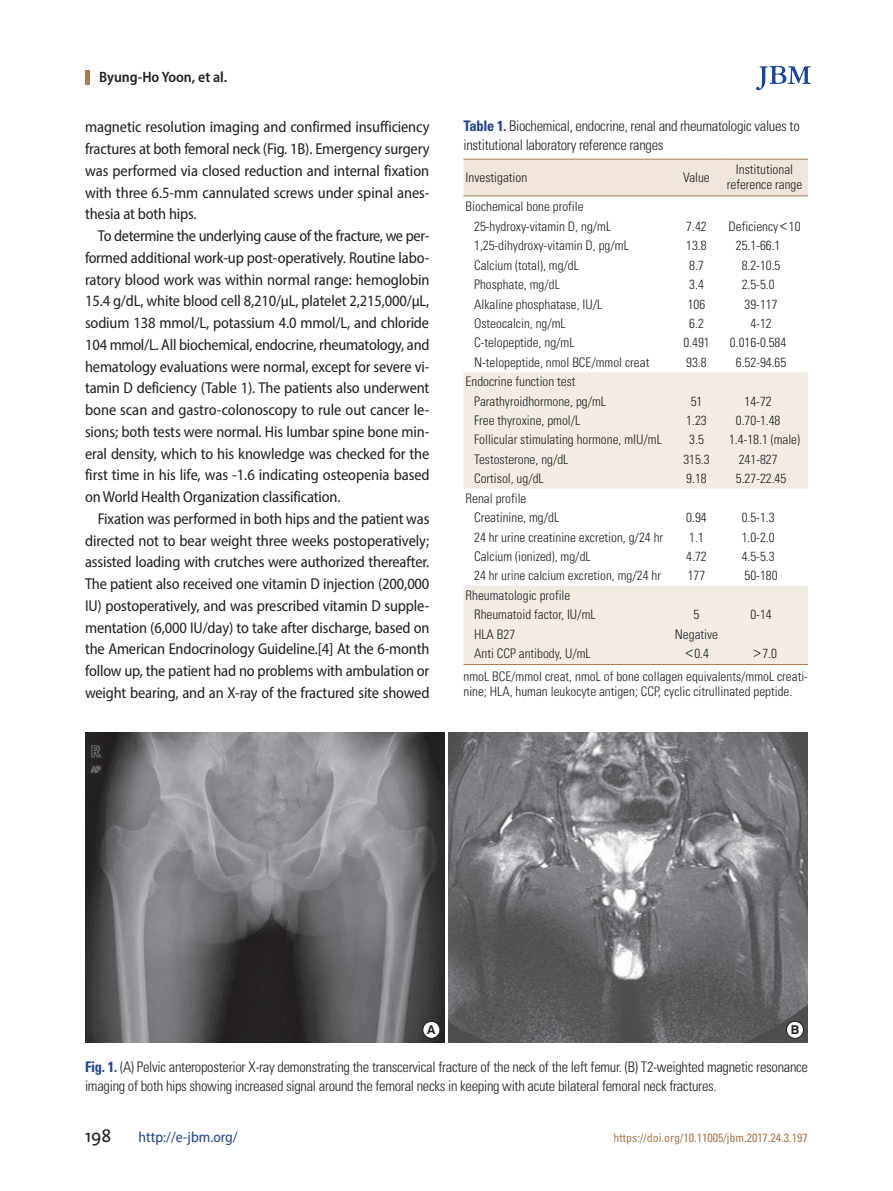
<style>
.page{position:relative;width:893px;height:1191px;background:#fff}
.page>*{position:absolute;margin:0;border:0;box-sizing:border-box;transform-origin:0 0}
.t1{font:18px "The Mix";color:#231f20}
.jbm_본문{font:semi-condensed 15.75px/21.8px "Myriad Pro";letter-spacing:-.01em;color:#231f20;text-align:justify}
.jbm_하시라-이름{font:600 semi-condensed 15px "Myriad Pro";color:#231f20}
.t2{font:semi-condensed 15px "Myriad Pro";color:#21448d}
.jbm_표그림캡션{font:300 condensed 14.55px/18.8px "Univers LT Std";letter-spacing:-.02em;color:#231f20}
.jbm_표본문{font:300 condensed 13.2px/15px "Univers LT Std";color:#231f20;text-align:center}
.t3{font:700 12.15px "Swiss 721 BT";color:#231f20}
.t4{font:condensed 12px "Univers LT Std";color:#a97b50}
.s1{font-weight:700;color:#21448d}
.s2{font-family:"Dotum";font-weight:400;font-stretch:normal}
</style>
<div class="page">
<hr style="left:85px;top:70px;width:4px;height:15px;background:#a97b50">
<svg style="left:756px;top:66px;width:55px;height:24px"></svg>
<div style="left:463px;top:160px;width:345px;height:35px;background:#efe5da"></div>
<svg style="left:463px;top:372px;width:345px;height:292px;fill:#f3ece5"></svg>
<hr style="left:463px;top:159px;width:209px;height:1px;background:#a97b50">
<hr style="left:672px;top:159px;width:49px;height:1px;background:#a97b50">
<hr style="left:721px;top:159px;width:87px;height:1px;background:#a97b50">
<hr style="left:463px;top:195px;width:209px;height:1px;background:#a97b50">
<hr style="left:672px;top:195px;width:49px;height:1px;background:#a97b50">
<hr style="left:721px;top:195px;width:87px;height:1px;background:#a97b50">
<hr style="left:463px;top:664px;width:209px;height:1px;background:#a97b50">
<hr style="left:672px;top:664px;width:49px;height:1px;background:#a97b50">
<hr style="left:721px;top:664px;width:87px;height:1px;background:#a97b50">
<img style="left:85px;top:732px;width:359px;height:310px">
<img style="left:449px;top:732px;width:359px;height:310px">
<div style="left:423px;top:1021px;width:17px;height:17px;background:#fff;border-radius:50%"></div>
<div style="left:423px;top:1021px;width:17px;height:17px;border:1px solid #231f20;border-radius:50%"></div>
<div style="left:786px;top:1021px;width:17px;height:17px;background:#fff;border-radius:50%"></div>
<div style="left:786px;top:1021px;width:18px;height:17px;border:1px solid #231f20;border-radius:50%"></div>
<p class="jbm_하시라-이름" style="left:99px;top:68px;width:130px">Byung-Ho Yoon, et al.</p>
<p class="jbm_본문" style="left:85px;top:116px;width:346px">magnetic resolution imaging and confirmed insufficiency fractures at both femoral neck (Fig. 1B). Emergency surgery was performed via closed reduction and internal fixation with three 6.5-mm cannulated screws under spinal anes&shy;thesia at both hips.</p>
<p class="jbm_본문" style="left:85px;top:225px;width:346px;text-indent:13px">To determine the underlying cause of the fracture, we per&shy;formed additional work-up post-operatively. Routine labo&shy;ratory blood work was within normal range: hemoglobin 15.4 g/dL, white blood cell 8,210/µL, platelet 2,215,000/µL, sodium 138 mmol/L, potassium 4.0 mmol/L, and chloride 104 mmol/L. All biochemical, endocrine, rheumatology, and hematology evaluations were normal, except for severe vi&shy;tamin D deficiency (Table 1). The patients also underwent bone scan and gastro-colonoscopy to rule out cancer le&shy;sions; both tests were normal. His lumbar spine bone min&shy;eral density, which to his knowledge was checked for the first time in his life, was -1.6 indicating osteopenia based on World Health Organization classification.</p>
<p class="jbm_본문" style="left:85px;top:507px;width:346px;text-indent:13px">Fixation was performed in both hips and the patient was directed not to bear weight three weeks postoperatively; assisted loading with crutches were authorized thereafter.<br>The patient also received one vitamin D injection (200,000<br>IU) postoperatively, and was prescribed vitamin D supple&shy;mentation (6,000 IU/day) to take after discharge, based on the American Endocrinology Guideline.[4] At the 6-month follow up, the patient had no problems with ambulation or weight bearing, and an X-ray of the fractured site showed</p>
<p class="jbm_표그림캡션" style="left:463px;top:117px;width:338px"><span class="s1">Table 1.</span> Biochemical, endocrine, renal and rheumatologic values to institutional laboratory reference ranges</p>
<p class="jbm_표본문" style="left:466px;top:170px;width:63px">Investigation</p>
<p class="jbm_표본문" style="left:683px;top:170px;width:28px">Value</p>
<p class="jbm_표본문" style="left:727px;top:162px;width:77px">Institutional reference range</p>
<p class="jbm_표본문" style="left:466px;top:199px;width:119px">Biochemical bone profile</p>
<p class="jbm_표본문" style="left:474px;top:219px;width:139px">25-hydroxy-vitamin D, ng/mL</p>
<p class="jbm_표본문" style="left:686px;top:219px;width:22px">7.42</p>
<p class="jbm_표본문" style="left:729px;top:219px;width:73px">Deficiency<span class="s2">&lt;</span>10</p>
<p class="jbm_표본문" style="left:474px;top:238px;width:156px">1,25-dihydroxy-vitamin D, pg/mL</p>
<p class="jbm_표본문" style="left:686px;top:238px;width:22px">13.8</p>
<p class="jbm_표본문" style="left:736px;top:238px;width:46px">25.1-66.1</p>
<p class="jbm_표본문" style="left:474px;top:257px;width:106px">Calcium (total), mg/dL</p>
<p class="jbm_표본문" style="left:689px;top:257px;width:16px">8.7</p>
<p class="jbm_표본문" style="left:742px;top:257px;width:40px">8.2-10.5</p>
<p class="jbm_표본문" style="left:474px;top:277px;width:87px">Phosphate, mg/dL</p>
<p class="jbm_표본문" style="left:689px;top:277px;width:16px">3.4</p>
<p class="jbm_표본문" style="left:742px;top:277px;width:34px">2.5-5.0</p>
<p class="jbm_표본문" style="left:474px;top:296px;width:130px">Alkaline phosphatase, IU/L</p>
<p class="jbm_표본문" style="left:688px;top:296px;width:19px">106</p>
<p class="jbm_표본문" style="left:745px;top:296px;width:34px">39-117</p>
<p class="jbm_표본문" style="left:474px;top:316px;width:93px">Osteocalcin, ng/mL</p>
<p class="jbm_표본문" style="left:689px;top:316px;width:16px">6.2</p>
<p class="jbm_표본문" style="left:750px;top:316px;width:23px">4-12</p>
<p class="jbm_표본문" style="left:474px;top:335px;width:102px">C-telopeptide, ng/mL</p>
<p class="jbm_표본문" style="left:683px;top:335px;width:28px">0.491</p>
<p class="jbm_표본문" style="left:730px;top:335px;width:58px">0.016-0.584</p>
<p class="jbm_표본문" style="left:474px;top:355px;width:177px">N-telopeptide, nmol BCE/mmol creat</p>
<p class="jbm_표본문" style="left:686px;top:355px;width:22px">93.8</p>
<p class="jbm_표본문" style="left:736px;top:355px;width:52px">6.52-94.65</p>
<p class="jbm_표본문" style="left:466px;top:374px;width:111px">Endocrine function test</p>
<p class="jbm_표본문" style="left:474px;top:393px;width:133px">Parathyroidhormone, pg/mL</p>
<p class="jbm_표본문" style="left:691px;top:393px;width:13px">51</p>
<p class="jbm_표본문" style="left:745px;top:393px;width:29px">14-72</p>
<p class="jbm_표본문" style="left:474px;top:413px;width:108px">Free thyroxine, pmol/L</p>
<p class="jbm_표본문" style="left:686px;top:413px;width:22px">1.23</p>
<p class="jbm_표본문" style="left:736px;top:413px;width:46px">0.70-1.48</p>
<p class="jbm_표본문" style="left:474px;top:432px;width:189px">Follicular stimulating hormone, mIU/mL</p>
<p class="jbm_표본문" style="left:689px;top:432px;width:16px">3.5</p>
<p class="jbm_표본문" style="left:729px;top:432px;width:73px">1.4-18.1 (male)</p>
<p class="jbm_표본문" style="left:474px;top:452px;width:96px">Testosterone, ng/dL</p>
<p class="jbm_표본문" style="left:683px;top:452px;width:28px">315.3</p>
<p class="jbm_표본문" style="left:739px;top:452px;width:40px">241-827</p>
<p class="jbm_표본문" style="left:474px;top:471px;width:71px">Cortisol, ug/dL</p>
<p class="jbm_표본문" style="left:686px;top:471px;width:22px">9.18</p>
<p class="jbm_표본문" style="left:736px;top:471px;width:52px">5.27-22.45</p>
<p class="jbm_표본문" style="left:466px;top:490px;width:62px">Renal profile</p>
<p class="jbm_표본문" style="left:474px;top:510px;width:87px">Creatinine, mg/dL</p>
<p class="jbm_표본문" style="left:686px;top:510px;width:22px">0.94</p>
<p class="jbm_표본문" style="left:742px;top:510px;width:34px">0.5-1.3</p>
<p class="jbm_표본문" style="left:474px;top:529px;width:191px">24 hr urine creatinine excretion, g/24 hr</p>
<p class="jbm_표본문" style="left:689px;top:529px;width:16px">1.1</p>
<p class="jbm_표본문" style="left:742px;top:529px;width:34px">1.0-2.0</p>
<p class="jbm_표본문" style="left:474px;top:549px;width:118px">Calcium (ionized), mg/dL</p>
<p class="jbm_표본문" style="left:686px;top:549px;width:22px">4.72</p>
<p class="jbm_표본문" style="left:742px;top:549px;width:34px">4.5-5.3</p>
<p class="jbm_표본문" style="left:474px;top:568px;width:188px">24 hr urine calcium excretion, mg/24 hr</p>
<p class="jbm_표본문" style="left:688px;top:568px;width:19px">177</p>
<p class="jbm_표본문" style="left:745px;top:568px;width:34px">50-180</p>
<p class="jbm_표본문" style="left:466px;top:587px;width:106px">Rheumatologic profile</p>
<p class="jbm_표본문" style="left:474px;top:607px;width:123px">Rheumatoid factor, IU/mL</p>
<p class="jbm_표본문" style="left:694px;top:607px;width:7px">5</p>
<p class="jbm_표본문" style="left:750px;top:607px;width:23px">0-14</p>
<p class="jbm_표본문" style="left:474px;top:626px;width:43px">HLA B27</p>
<p class="jbm_표본문" style="left:675px;top:626px;width:45px">Negative</p>
<p class="jbm_표본문" style="left:474px;top:646px;width:118px">Anti CCP antibody, U/mL</p>
<p class="jbm_표본문" style="left:685px;top:646px;width:25px"><span class="s2">&lt;</span>0.4</p>
<p class="jbm_표본문" style="left:753px;top:646px;width:25px"><span class="s2">&gt;</span>7.0</p>
<p class="jbm_표본문" style="left:463px;top:669px;width:346px;text-align:left">nmoL BCE/mmol creat, nmoL of bone collagen equivalents/mmoL creati&shy;nine; HLA, human leukocyte antigen; CCP, cyclic citrullinated peptide.</p>
<p class="t3" style="left:427px;top:1022px;width:10px">A</p>
<p class="t3" style="left:791px;top:1022px;width:10px">B</p>
<p class="jbm_표그림캡션" style="left:85px;top:1057px;width:724px"><span class="s1">Fig. 1.</span> (A) Pelvic anteroposterior X-ray demonstrating the transcervical fracture of the neck of the left femur. (B) T2-weighted magnetic resonance imaging of both hips showing increased signal around the femoral necks in keeping with acute bilateral femoral neck fractures.</p>
<p class="t1" style="left:85px;top:1121px;width:28px">198</p>
<p class="t2" style="left:139px;top:1128px;width:101px">http://e-jbm.org/</p>
<p class="t4" style="left:613px;top:1130px;width:196px">https://doi.org/10.11005/jbm.2017.24.3.197</p>
</div>
